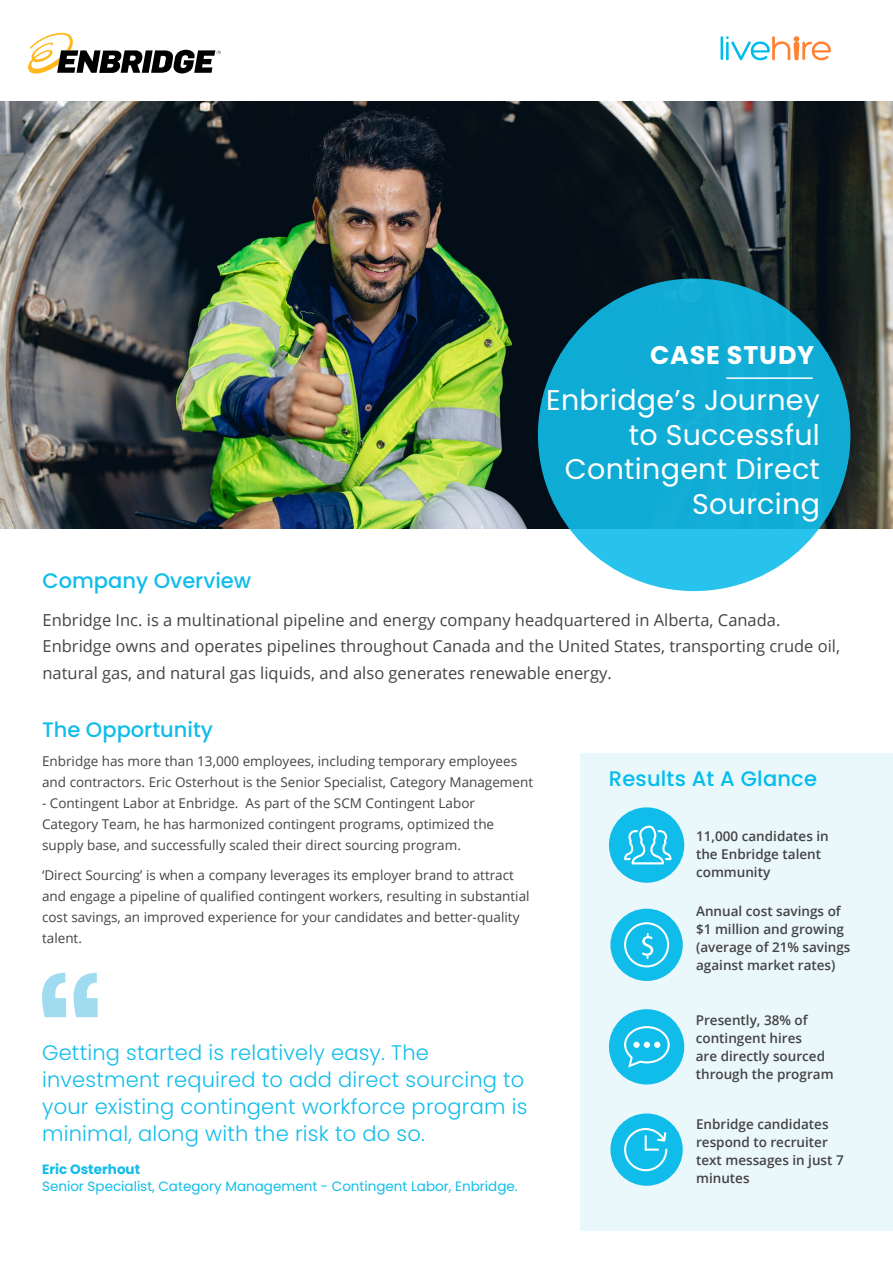
<style>
.page{position:relative;width:893px;height:1263px;background:#fff}
.page>*{position:absolute;margin:0;border:0;box-sizing:border-box;transform-origin:0 0}
.t1{font:28.5px/34.5px "Poppins";letter-spacing:.01em;color:#fff;text-align:right}
.t2{font:700 25.5px "Poppins";letter-spacing:.03em;color:#fff}
.t3{font:300 21px/27px "Poppins";letter-spacing:.01em;color:#10bdea}
.t4{font:500 21px "Poppins";color:#10bdea}
.t5{font:500 21px "Poppins";letter-spacing:.01em;color:#00bdeb}
.t6{font:16.5px/25.5px "Open Sans";color:#444}
.t7{font:13.5px/21px "Open Sans";color:#444}
.t8{font:600 13.5px/18px "Open Sans";color:#444}
.t9{font:13.5px "Poppins";color:#10bdea}
.t10{font:700 13.5px "Poppins";color:#10bdea}
</style>
<div class="page">
<hr style="left:720px;top:36px;width:3px;height:24px;background:#00bdeb">
<svg style="left:726px;top:36px;width:105px;height:25px"></svg>
<img style="left:0;top:102px;width:893px;height:427px">
<div style="left:538px;top:279px;width:312px;height:312px;background:linear-gradient(to bottom,#09a6ce,#21bce5);border-radius:50%"></div>
<hr style="left:726px;top:377px;width:87px;height:2px;background:#fff">
<svg style="left:42px;top:973px;width:56px;height:44px"></svg>
<div style="left:580px;top:754px;width:313px;height:477px;background:#eaf7fb"></div>
<div style="left:609px;top:807px;width:75px;height:76px;background:#10bdea;border-radius:50%"></div>
<div style="left:609px;top:1009px;width:75px;height:75px;background:#10bdea;border-radius:50%"></div>
<div style="left:610px;top:909px;width:73px;height:72px;background:#10bdea;border-radius:50%"></div>
<div style="left:610px;top:1113px;width:73px;height:73px;background:#10bdea;border-radius:50%"></div>
<svg style="left:624px;top:1128px;width:43px;height:43px"></svg>
<hr style="left:645px;top:1148px;width:14px;height:3px;background:#fff">
<svg style="left:609px;top:1026px;width:61px;height:43px"></svg>
<svg style="left:624px;top:826px;width:47px;height:38px"></svg>
<svg style="left:624px;top:922px;width:45px;height:45px"></svg>
<svg style="left:28px;top:33px;width:193px;height:41px"></svg>
<h2 class="t2" style="left:650px;top:340px;width:166px">CASE STUDY</h2>
<h1 class="t1" style="left:546px;top:383px;width:275px">Enbridge’s Journey to Successful<br>Contingent Direct<br>Sourcing</h1>
<h3 class="t4" style="left:43px;top:569px;width:210px">Company Overview</h3>
<p class="t6" style="left:43px;top:607px;width:799px">Enbridge Inc. is a multinational pipeline and energy company headquartered in Alberta, Canada.<br>Enbridge owns and operates pipelines throughout Canada and the United States, transporting crude oil,</p>
<p class="t6" style="left:43px;top:660px;width:571px">natural gas, and natural gas liquids, and also generates renewable energy.</p>
<h3 class="t4" style="left:42px;top:717px;width:172px">The Opportunity</h3>
<p class="t7" style="left:42px;top:750px;width:493px">Enbridge has more than 13,000 employees, including temporary employees and contractors. Eric Osterhout is the Senior Specialist, Category Management</p>
<p class="t7" style="left:42px;top:792px;width:454px">- Contingent Labor at Enbridge. As part of the SCM Contingent Labor<br>Category Team, he has harmonized contingent programs, optimized the supply base, and successfully scaled their direct sourcing program.</p>
<p class="t7" style="left:42px;top:864px;width:489px">‘Direct Sourcing’ is when a company leverages its employer brand to attract and engage a pipeline of qualified contingent workers, resulting in substantial cost savings, an improved experience for your candidates and better-quality talent.</p>
<h3 class="t3" style="left:42px;top:1039px;width:487px">Getting started is relatively easy. The investment required to add direct sourcing to your existing contingent workforce program is minimal, along with the risk to do so.</h3>
<p class="t10" style="left:42px;top:1162px;width:100px">Eric Osterhout</p>
<p class="t9" style="left:42px;top:1178px;width:477px">Senior Specialist, Category Management - Contingent Labor, Enbridge.</p>
<h3 class="t5" style="left:609px;top:767px;width:210px">Results At A Glance</h3>
<p class="t8" style="left:696px;top:826px;width:134px">11,000 candidates in the Enbridge talent community</p>
<p class="t8" style="left:696px;top:902px;width:156px">Annual cost savings of $1 million and growing (average of 21% savings against market rates)</p>
<p class="t8" style="left:696px;top:1010px;width:139px">Presently, 38% of contingent hires<br>are directly sourced through the program</p>
<p class="t8" style="left:696px;top:1114px;width:149px">Enbridge candidates respond to recruiter text messages in just 7 minutes</p>
</div>
